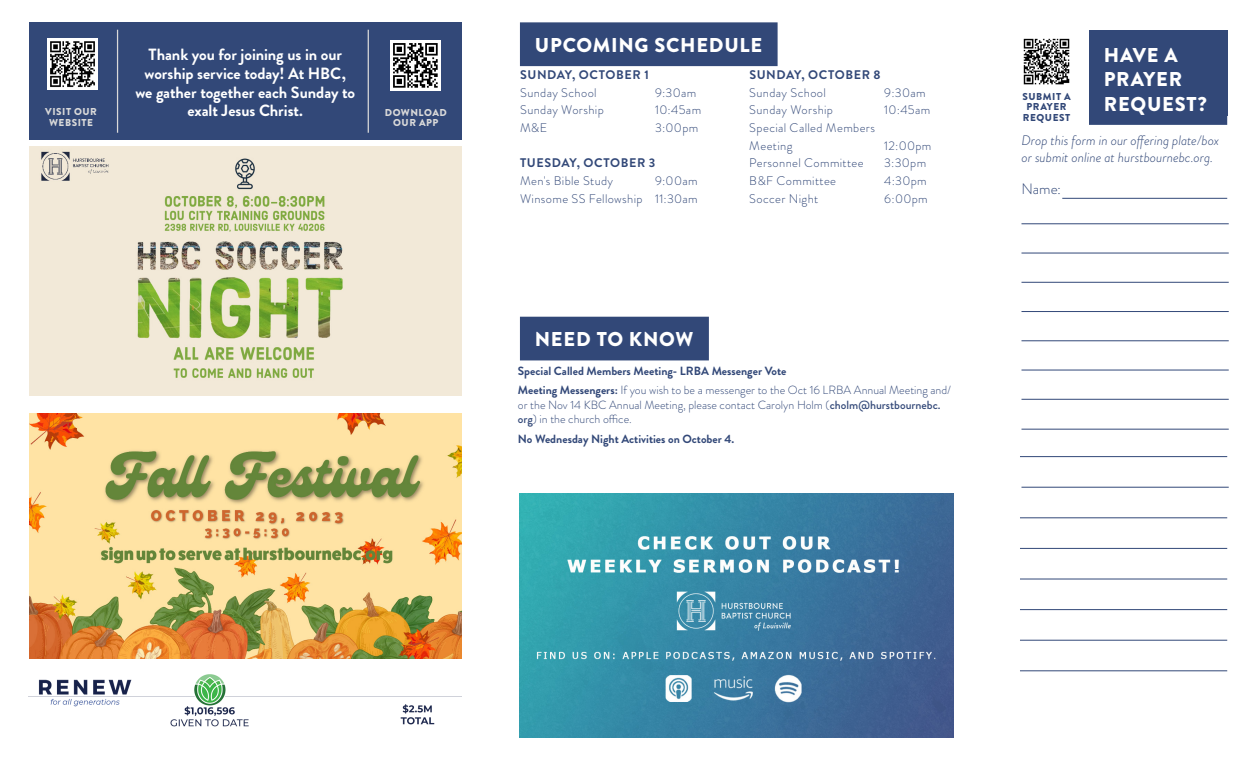
<style>
.page{position:relative;width:1260px;height:765px;background:#fff}
.page>*{position:absolute;margin:0;border:0;box-sizing:border-box;transform-origin:0 0}
.t1{font:900 20px/25px "Brandon Grotesque";letter-spacing:.035em;color:#fff}
.t2{font:700 16.25px/18.8px "Brandon Grotesque";letter-spacing:-.005em;color:#fff;text-align:center}
.t3{font:300 15px "Brandon Grotesque";color:#324878}
.t4{font:italic 300 13.75px/16.5px "Brandon Grotesque";color:#324878}
.t5{font:300 12.5px "Brandon Grotesque";letter-spacing:.03em;color:#324878}
.t6{font:700 12.5px "Brandon Grotesque";letter-spacing:.045em;color:#324878}
.t7{font:300 11.88px/14.2px "Brandon Grotesque";color:#324878}
.t8{font:700 11.88px "Brandon Grotesque";color:#324878}
.t9{font:900 10px/10px "Brandon Grotesque";letter-spacing:.055em;color:#d9d9d9;text-align:center}
.t10{font:900 10px "Brandon Grotesque";letter-spacing:.055em;color:#324878}
.s1{font-weight:700}
.s2{font-weight:500}
</style>
<div class="page">
<div style="left:1089px;top:31px;width:138px;height:85px;background:#324878"></div>
<img style="left:29px;top:414px;width:432px;height:244px">
<img style="left:520px;top:494px;width:433px;height:244px">
<div style="left:29px;top:22px;width:432px;height:118px;background:#324878"></div>
<div style="left:1089px;top:81px;width:138px;height:44px;background:#324878"></div>
<hr style="left:1022px;top:223px;width:207px;height:1px;background:#324878">
<hr style="left:1022px;top:253px;width:207px;height:1px;background:#324878">
<hr style="left:1022px;top:282px;width:207px;height:1px;background:#324878">
<hr style="left:1022px;top:311px;width:207px;height:1px;background:#324878">
<hr style="left:1022px;top:340px;width:207px;height:1px;background:#324878">
<hr style="left:1022px;top:370px;width:207px;height:1px;background:#324878">
<hr style="left:1022px;top:399px;width:207px;height:1px;background:#324878">
<hr style="left:1022px;top:429px;width:207px;height:1px;background:#324878">
<img style="left:29px;top:147px;width:432px;height:248px">
<img style="left:47px;top:39px;width:50px;height:50px">
<hr style="left:117px;top:30px;width:1px;height:103px;background:#d9d9d9">
<img style="left:1023px;top:38px;width:47px;height:47px">
<div style="left:520px;top:317px;width:189px;height:43px;background:#324878"></div>
<img style="left:391px;top:41px;width:50px;height:50px">
<hr style="left:368px;top:30px;width:1px;height:103px;background:#d9d9d9">
<div style="left:520px;top:22px;width:258px;height:44px;background:#324878"></div>
<hr style="left:1062px;top:198px;width:165px;height:1px;background:#324878">
<img style="left:28px;top:674px;width:433px;height:53px">
<hr style="left:1020px;top:456px;width:207px;height:1px;background:#324878">
<hr style="left:1022px;top:487px;width:207px;height:1px;background:#324878">
<hr style="left:1020px;top:518px;width:207px;height:1px;background:#324878">
<hr style="left:1020px;top:548px;width:207px;height:1px;background:#324878">
<hr style="left:1020px;top:579px;width:207px;height:1px;background:#324878">
<hr style="left:1020px;top:609px;width:207px;height:1px;background:#324878">
<hr style="left:1020px;top:640px;width:207px;height:1px;background:#324878">
<hr style="left:1020px;top:671px;width:207px;height:1px;background:#324878">
<p class="t9" style="left:45px;top:107px;width:53px">VISIT OUR</p>
<p class="t9" style="left:49px;top:117px;width:45px">WEBSITE</p>
<p class="t2" style="left:135px;top:45px;width:221px">Thank you for joining us in our worship service today! At HBC, we gather together each Sunday to exalt Jesus Christ.</p>
<p class="t9" style="left:385px;top:107px;width:64px">DOWNLOAD<br>OUR APP</p>
<p class="t1" style="left:535px;top:33px;width:229px">UPCOMING SCHEDULE</p>
<p class="t6" style="left:520px;top:66px;width:130px">SUNDAY, OCTOBER 1</p>
<p class="t5" style="left:520px;top:84px;width:78px">Sunday School</p>
<p class="t5" style="left:655px;top:84px;width:43px">9:30am</p>
<p class="t5" style="left:520px;top:101px;width:85px">Sunday Worship</p>
<p class="t5" style="left:655px;top:101px;width:48px">10:45am</p>
<p class="t5" style="left:520px;top:119px;width:29px">M&amp;E</p>
<p class="t5" style="left:655px;top:119px;width:45px">3:00pm</p>
<p class="t6" style="left:520px;top:154px;width:137px">TUESDAY, OCTOBER 3</p>
<p class="t5" style="left:520px;top:172px;width:95px">Men's Bible Study</p>
<p class="t5" style="left:655px;top:172px;width:44px">9:00am</p>
<p class="t5" style="left:520px;top:190px;width:179px">Winsome SS Fellowship 11:30am</p>
<p class="t6" style="left:749px;top:66px;width:133px">SUNDAY, OCTOBER 8</p>
<p class="t5" style="left:749px;top:84px;width:78px">Sunday School</p>
<p class="t5" style="left:884px;top:84px;width:43px">9:30am</p>
<p class="t5" style="left:749px;top:101px;width:85px">Sunday Worship</p>
<p class="t5" style="left:884px;top:101px;width:48px">10:45am</p>
<p class="t5" style="left:749px;top:119px;width:127px">Special Called Members</p>
<p class="t5" style="left:749px;top:137px;width:45px">Meeting</p>
<p class="t5" style="left:884px;top:137px;width:49px">12:00pm</p>
<p class="t5" style="left:749px;top:155px;width:116px">Personnel Committee</p>
<p class="t5" style="left:884px;top:155px;width:43px">3:30pm</p>
<p class="t5" style="left:749px;top:172px;width:88px">B&amp;F Committee</p>
<p class="t5" style="left:884px;top:172px;width:44px">4:30pm</p>
<p class="t5" style="left:749px;top:190px;width:70px">Soccer Night</p>
<p class="t5" style="left:884px;top:190px;width:45px">6:00pm</p>
<p class="t1" style="left:535px;top:327px;width:160px">NEED TO KNOW</p>
<p class="t8" style="left:518px;top:362px;width:270px">Special Called Members Meeting- LRBA Messenger Vote</p>
<p class="t7" style="left:518px;top:383px;width:435px"><span class="s1">Meeting Messengers:</span> If you wish to be a messenger to the Oct 16 LRBA Annual Meeting and/ or the Nov 14 KBC Annual Meeting, please contact Carolyn Holm (<span class="s2">cholm@hurstbournebc. org</span>) in the church office.</p>
<p class="t8" style="left:518px;top:430px;width:218px">No Wednesday Night Activities on October 4.</p>
<p class="t1" style="left:1104px;top:42px;width:75px">HAVE A</p>
<p class="t1" style="left:1104px;top:66px;width:105px">PRAYER<br>REQUEST?</p>
<p class="t4" style="left:1022px;top:132px;width:199px">Drop this form in our offering plate/box or submit online at hurstbournebc.org.</p>
<p class="t3" style="left:1022px;top:178px;width:41px">Name:</p>
<p class="t10" style="left:1023px;top:89px;width:50px">SUBMIT A</p>
<p class="t10" style="left:1027px;top:100px;width:42px">PRAYER</p>
<p class="t10" style="left:1023px;top:110px;width:49px">REQUEST</p>
</div>
